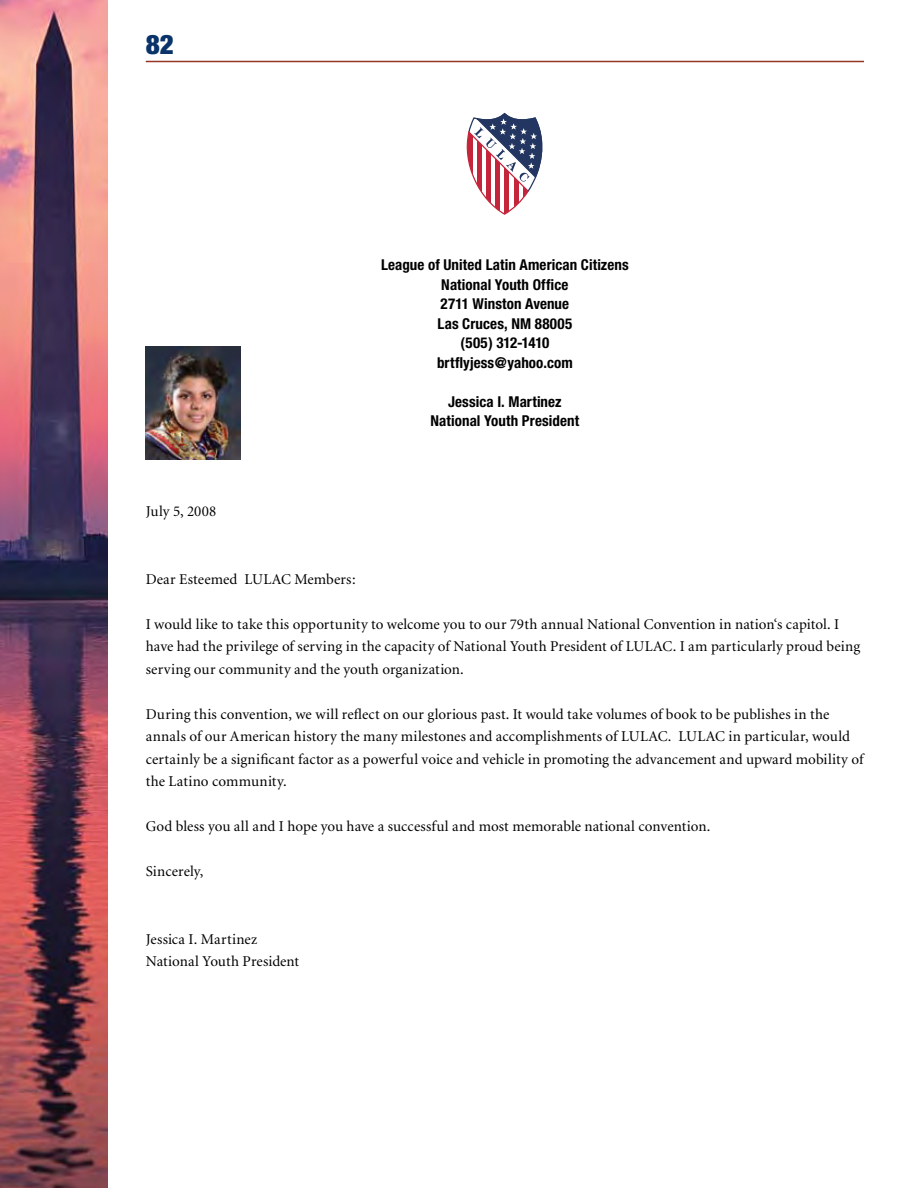
<style>
.page{position:relative;width:918px;height:1188px;background:#fff}
.page>*{position:absolute;margin:0;border:0;box-sizing:border-box;transform-origin:0 0}
.t1{font:900 condensed 27px "Helvetica Neue";color:#093369}
.t2{font:15px/22.5px "Minion";letter-spacing:.005em;color:#000}
.t3{font:700 condensed 15px/19.5px "Helvetica Neue";letter-spacing:.005em;color:#000;text-align:center}
</style>
<div class="page">
<hr style="left:146px;top:61px;width:718px;height:1px;background:#963524">
<img style="left:0;top:0;width:108px;height:1188px">
<img style="left:146px;top:346px;width:94px;height:113px">
<svg style="left:466px;top:112px;width:77px;height:103px"></svg>
<div style="left:486px;top:149px;width:5px;height:55px;background:#c5253b"></div>
<svg style="left:523px;top:186px;width:5px;height:12px"></svg>
<hr style="left:514px;top:177px;width:4px;height:30px;background:#c5253b">
<hr style="left:505px;top:167px;width:4px;height:47px;background:#c5253b">
<div style="left:495px;top:158px;width:5px;height:54px;background:#c5253b"></div>
<div style="left:477px;top:140px;width:5px;height:52px;background:#c5253b"></div>
<svg style="left:468px;top:133px;width:4px;height:41px"></svg>
<h1 class="t1" style="left:146px;top:28px;width:30px">82</h1>
<p class="t2" style="left:146px;top:501px;width:72px">July 5, 2008</p>
<p class="t3" style="left:381px;top:255px;width:249px">League of United Latin American Citizens<br>National Youth Office<br>2711 Winston Avenue<br>Las Cruces, NM 88005<br>(505) 312-1410<br>brtflyjess@yahoo.com</p>
<p class="t3" style="left:431px;top:391px;width:150px">Jessica I. Martinez<br>National Youth President</p>
<p class="t2" style="left:146px;top:568px;width:212px">Dear Esteemed LULAC Members:</p>
<p class="t2" style="left:146px;top:613px;width:716px">I would like to take this opportunity to welcome you to our 79th annual National Convention in nation‘s capitol. I have had the privilege of serving in the capacity of National Youth President of LULAC. I am particularly proud being serving our community and the youth organization.</p>
<p class="t2" style="left:146px;top:703px;width:719px">During this convention, we will reflect on our glorious past. It would take volumes of book to be publishes in the annals of our American history the many milestones and accomplishments of LULAC. LULAC in particular, would certainly be a significant factor as a powerful voice and vehicle in promoting the advancement and upward mobility of the Latino community.</p>
<p class="t2" style="left:146px;top:816px;width:566px">God bless you all and I hope you have a successful and most memorable national convention.</p>
<p class="t2" style="left:146px;top:861px;width:59px">Sincerely,</p>
<p class="t2" style="left:146px;top:928px;width:155px">Jessica I. Martinez<br>National Youth President</p>
</div>
